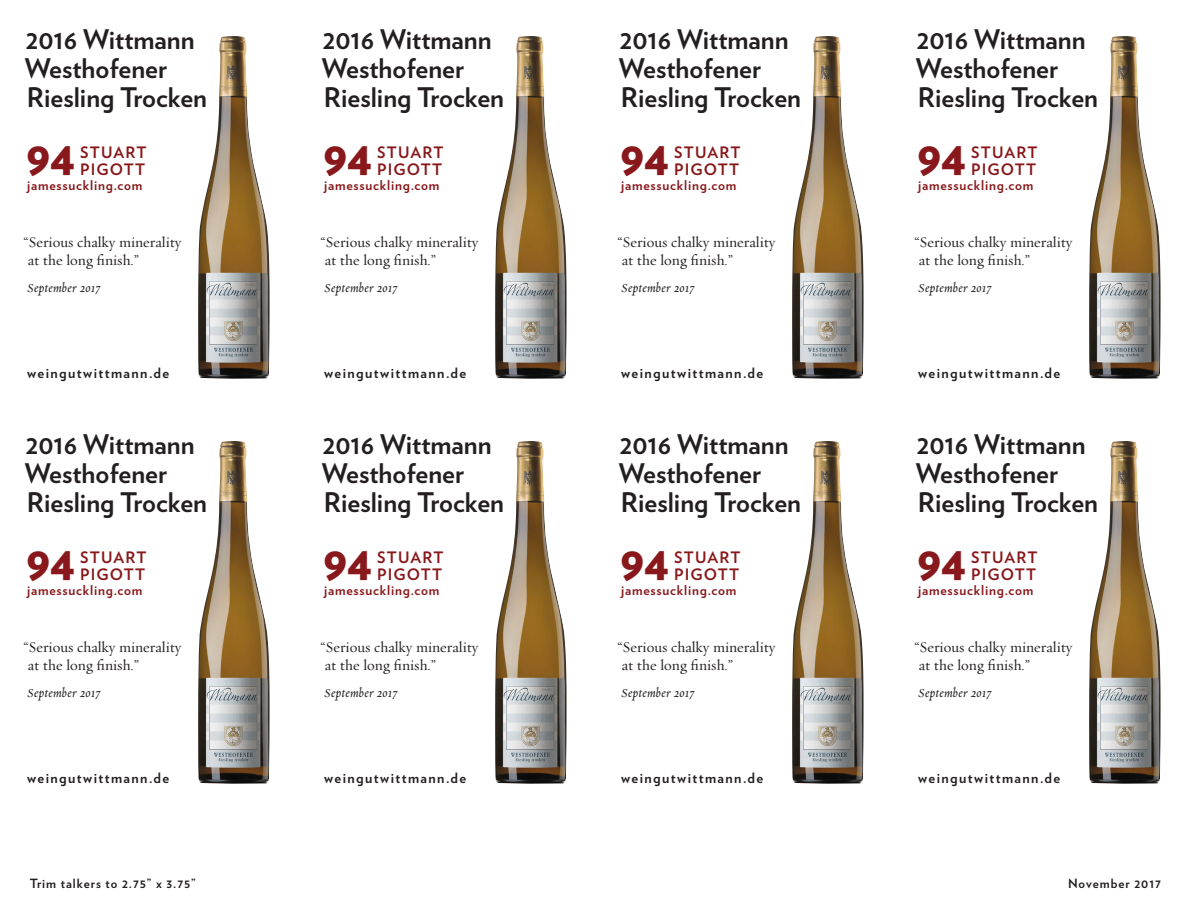
<style>
.page{position:relative;width:1188px;height:918px;background:#fff}
.page>*{position:absolute;margin:0;border:0;box-sizing:border-box;transform-origin:0 0}
.t1{font:900 48px "Verlag";letter-spacing:-.01em;color:#88181b}
.Wine{font:700 27px "Verlag";color:#231f20}
.t2{font:700 15.75px/17.2px "Verlag";letter-spacing:.075em;color:#88181b}
.Text-1{font:15px/18px "Requiem Text";color:#231f20}
.website_URL_GREY{font:700 14.25px "Verlag";letter-spacing:.1em;color:#231f20}
.t3{font:700 13.5px "Verlag";letter-spacing:.06em;color:#88181b}
.Press_name___date{font:italic 13.5px "Requiem Text";letter-spacing:.02em;color:#231f20}
.Footer_notes{font:700 12.75px "Verlag";letter-spacing:.075em;color:#231f20}
</style>
<div class="page">
<img style="left:198px;top:36px;width:72px;height:343px">
<img style="left:198px;top:441px;width:72px;height:343px">
<img style="left:495px;top:36px;width:72px;height:343px">
<img style="left:495px;top:441px;width:72px;height:343px">
<img style="left:792px;top:36px;width:72px;height:343px">
<img style="left:792px;top:441px;width:72px;height:343px">
<img style="left:1089px;top:36px;width:72px;height:343px">
<img style="left:1089px;top:441px;width:72px;height:343px">
<p class="Wine" style="left:26px;top:18px;width:170px">2016 Wittmann</p>
<p class="Wine" style="left:25px;top:47px;width:144px">Westhofener</p>
<p class="Wine" style="left:27px;top:76px;width:182px">Riesling Trocken</p>
<p class="t1" style="left:26px;top:118px;width:51px">94</p>
<p class="t2" style="left:80px;top:143px;width:68px">STUART<br>PIGOTT</p>
<p class="t3" style="left:27px;top:174px;width:117px">jamessuckling.com</p>
<p class="Text-1" style="left:24px;top:232px;width:159px">“Serious chalky minerality at the long finish.”</p>
<p class="Press_name___date" style="left:28px;top:279px;width:74px">September 2017</p>
<p class="website_URL_GREY" style="left:27px;top:361px;width:144px">weingutwittmann.de</p>
<p class="Wine" style="left:26px;top:423px;width:170px">2016 Wittmann</p>
<p class="Wine" style="left:25px;top:452px;width:144px">Westhofener</p>
<p class="Wine" style="left:27px;top:481px;width:182px">Riesling Trocken</p>
<p class="t1" style="left:26px;top:523px;width:51px">94</p>
<p class="t2" style="left:80px;top:548px;width:68px">STUART<br>PIGOTT</p>
<p class="t3" style="left:27px;top:579px;width:117px">jamessuckling.com</p>
<p class="Text-1" style="left:24px;top:637px;width:159px">“Serious chalky minerality at the long finish.”</p>
<p class="Press_name___date" style="left:28px;top:684px;width:74px">September 2017</p>
<p class="website_URL_GREY" style="left:27px;top:766px;width:144px">weingutwittmann.de</p>
<p class="Wine" style="left:323px;top:18px;width:170px">2016 Wittmann</p>
<p class="Wine" style="left:322px;top:47px;width:144px">Westhofener</p>
<p class="Wine" style="left:324px;top:76px;width:182px">Riesling Trocken</p>
<p class="t1" style="left:322px;top:118px;width:51px">94</p>
<p class="t2" style="left:377px;top:143px;width:68px">STUART<br>PIGOTT</p>
<p class="t3" style="left:324px;top:174px;width:117px">jamessuckling.com</p>
<p class="Text-1" style="left:321px;top:232px;width:159px">“Serious chalky minerality at the long finish.”</p>
<p class="Press_name___date" style="left:325px;top:279px;width:74px">September 2017</p>
<p class="website_URL_GREY" style="left:324px;top:361px;width:144px">weingutwittmann.de</p>
<p class="Wine" style="left:323px;top:423px;width:170px">2016 Wittmann</p>
<p class="Wine" style="left:322px;top:452px;width:144px">Westhofener</p>
<p class="Wine" style="left:324px;top:481px;width:182px">Riesling Trocken</p>
<p class="t1" style="left:322px;top:523px;width:51px">94</p>
<p class="t2" style="left:377px;top:548px;width:68px">STUART<br>PIGOTT</p>
<p class="t3" style="left:324px;top:579px;width:117px">jamessuckling.com</p>
<p class="Text-1" style="left:321px;top:637px;width:159px">“Serious chalky minerality at the long finish.”</p>
<p class="Press_name___date" style="left:325px;top:684px;width:74px">September 2017</p>
<p class="website_URL_GREY" style="left:324px;top:766px;width:144px">weingutwittmann.de</p>
<p class="Wine" style="left:620px;top:18px;width:170px">2016 Wittmann</p>
<p class="Wine" style="left:619px;top:47px;width:144px">Westhofener</p>
<p class="Wine" style="left:621px;top:76px;width:182px">Riesling Trocken</p>
<p class="t1" style="left:620px;top:118px;width:51px">94</p>
<p class="t2" style="left:674px;top:143px;width:68px">STUART<br>PIGOTT</p>
<p class="t3" style="left:621px;top:174px;width:117px">jamessuckling.com</p>
<p class="Text-1" style="left:618px;top:232px;width:159px">“Serious chalky minerality at the long finish.”</p>
<p class="Press_name___date" style="left:622px;top:279px;width:74px">September 2017</p>
<p class="website_URL_GREY" style="left:621px;top:361px;width:144px">weingutwittmann.de</p>
<p class="Wine" style="left:620px;top:423px;width:170px">2016 Wittmann</p>
<p class="Wine" style="left:619px;top:452px;width:144px">Westhofener</p>
<p class="Wine" style="left:621px;top:481px;width:182px">Riesling Trocken</p>
<p class="t1" style="left:620px;top:523px;width:51px">94</p>
<p class="t2" style="left:674px;top:548px;width:68px">STUART<br>PIGOTT</p>
<p class="t3" style="left:621px;top:579px;width:117px">jamessuckling.com</p>
<p class="Text-1" style="left:618px;top:637px;width:159px">“Serious chalky minerality at the long finish.”</p>
<p class="Press_name___date" style="left:622px;top:684px;width:74px">September 2017</p>
<p class="website_URL_GREY" style="left:621px;top:766px;width:144px">weingutwittmann.de</p>
<p class="Wine" style="left:917px;top:18px;width:170px">2016 Wittmann</p>
<p class="Wine" style="left:916px;top:47px;width:144px">Westhofener</p>
<p class="Wine" style="left:918px;top:76px;width:182px">Riesling Trocken</p>
<p class="t1" style="left:916px;top:118px;width:51px">94</p>
<p class="t2" style="left:971px;top:143px;width:68px">STUART<br>PIGOTT</p>
<p class="t3" style="left:918px;top:174px;width:117px">jamessuckling.com</p>
<p class="Text-1" style="left:915px;top:232px;width:159px">“Serious chalky minerality at the long finish.”</p>
<p class="Press_name___date" style="left:919px;top:279px;width:74px">September 2017</p>
<p class="website_URL_GREY" style="left:918px;top:361px;width:144px">weingutwittmann.de</p>
<p class="Wine" style="left:917px;top:423px;width:170px">2016 Wittmann</p>
<p class="Wine" style="left:916px;top:452px;width:144px">Westhofener</p>
<p class="Wine" style="left:918px;top:481px;width:182px">Riesling Trocken</p>
<p class="t1" style="left:916px;top:523px;width:51px">94</p>
<p class="t2" style="left:971px;top:548px;width:68px">STUART<br>PIGOTT</p>
<p class="t3" style="left:918px;top:579px;width:117px">jamessuckling.com</p>
<p class="Text-1" style="left:915px;top:637px;width:159px">“Serious chalky minerality at the long finish.”</p>
<p class="Press_name___date" style="left:919px;top:684px;width:74px">September 2017</p>
<p class="website_URL_GREY" style="left:918px;top:766px;width:144px">weingutwittmann.de</p>
<p class="Footer_notes" style="left:30px;top:874px;width:167px">Trim talkers to 2.75” x 3.75”</p>
<p class="Footer_notes" style="left:1068px;top:874px;width:94px">November 2017</p>
</div>
